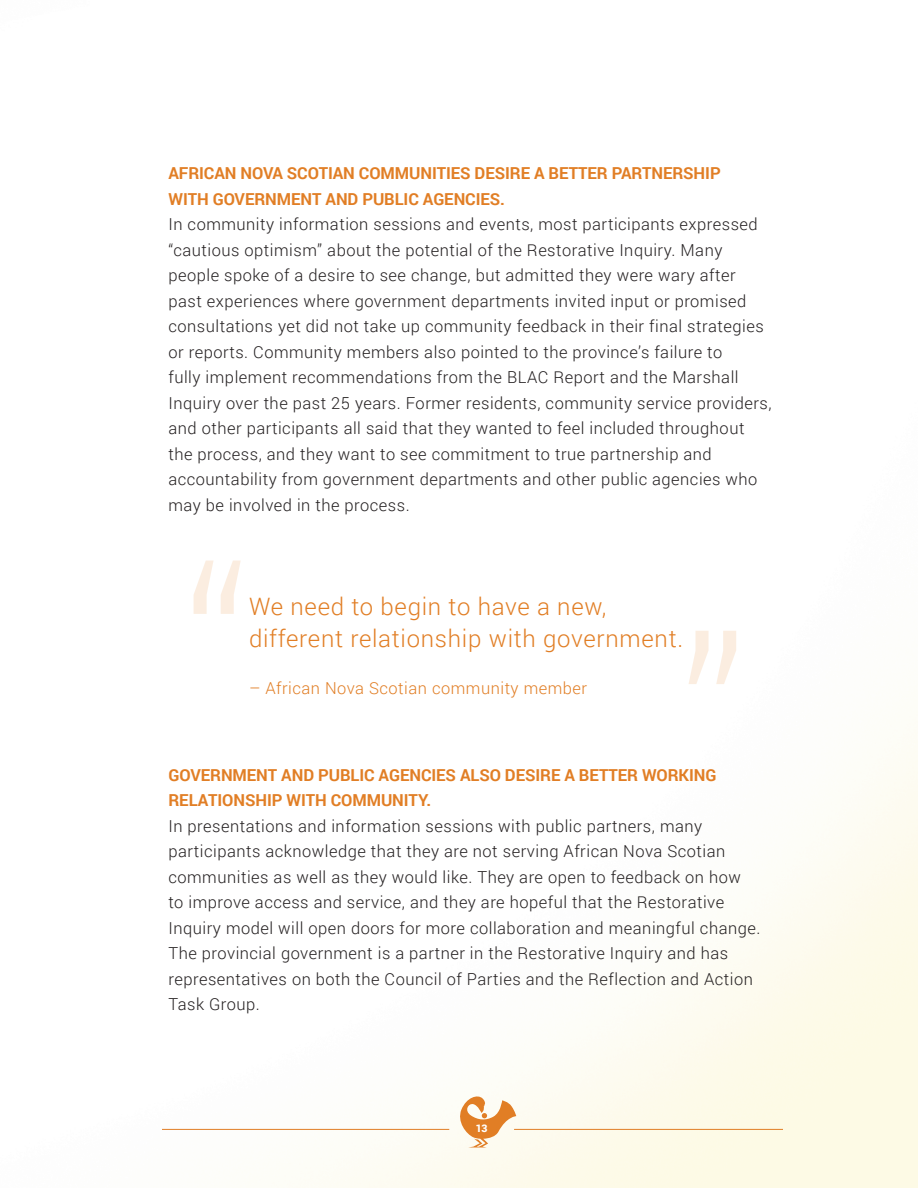
<style>
.page{position:relative;width:918px;height:1188px;background:#fff}
.page>*{position:absolute;margin:0;border:0;box-sizing:border-box;transform-origin:0 0}
.Body{font:300 24px/31.5px "Roboto";letter-spacing:.03em;color:#e17e25}
.Body-2{font:300 16.5px/25.5px "Roboto";letter-spacing:.03em;color:#231f20}
.Body-3{font:300 16.5px "Roboto";letter-spacing:.03em;color:#e17e25}
.t1{font:900 10.5px "Roboto";color:#fff}
.s1{font-weight:700;color:#e17e25}
</style>
<div class="page">
<svg style="left:456px;top:1094px;width:60px;height:53px"></svg>
<hr style="left:162px;top:1129px;width:287px;height:1px;background:#e17e25">
<hr style="left:514px;top:1129px;width:269px;height:1px;background:#e17e25">
<svg style="left:689px;top:631px;width:47px;height:53px"></svg>
<svg style="left:194px;top:561px;width:47px;height:53px"></svg>
<p class="Body-2" style="left:168px;top:160px;width:605px"><span class="s1">AFRICAN NOVA SCOTIAN COMMUNITIES DESIRE A BETTER PARTNERSHIP<br>WITH GOVERNMENT AND PUBLIC AGENCIES.<br></span>In community information sessions and events, most participants expressed “cautious optimism” about the potential of the Restorative Inquiry. Many people spoke of a desire to see change, but admitted they were wary after past experiences where government departments invited input or promised consultations yet did not take up community feedback in their final strategies or reports. Community members also pointed to the province’s failure to<br>fully implement recommendations from the BLAC Report and the Marshall Inquiry over the past 25 years. Former residents, community service providers, and other participants all said that they wanted to feel included throughout the process, and they want to see commitment to true partnership and accountability from government departments and other public agencies who may be involved in the process.</p>
<p class="Body" style="left:249px;top:590px;width:436px">We need to begin to have a new, different relationship with government.</p>
<p class="Body-3" style="left:249px;top:677px;width:340px">– African Nova Scotian community member</p>
<p class="Body-2" style="left:168px;top:762px;width:593px"><span class="s1">GOVERNMENT AND PUBLIC AGENCIES ALSO DESIRE A BETTER WORKING RELATIONSHIP WITH COMMUNITY.<br></span>In presentations and information sessions with public partners, many participants acknowledge that they are not serving African Nova Scotian communities as well as they would like. They are open to feedback on how<br>to improve access and service, and they are hopeful that the Restorative Inquiry model will open doors for more collaboration and meaningful change.<br>The provincial government is a partner in the Restorative Inquiry and has representatives on both the Council of Parties and the Reflection and Action Task Group.</p>
<p class="t1" style="left:476px;top:1121px;width:13px">13</p>
</div>
